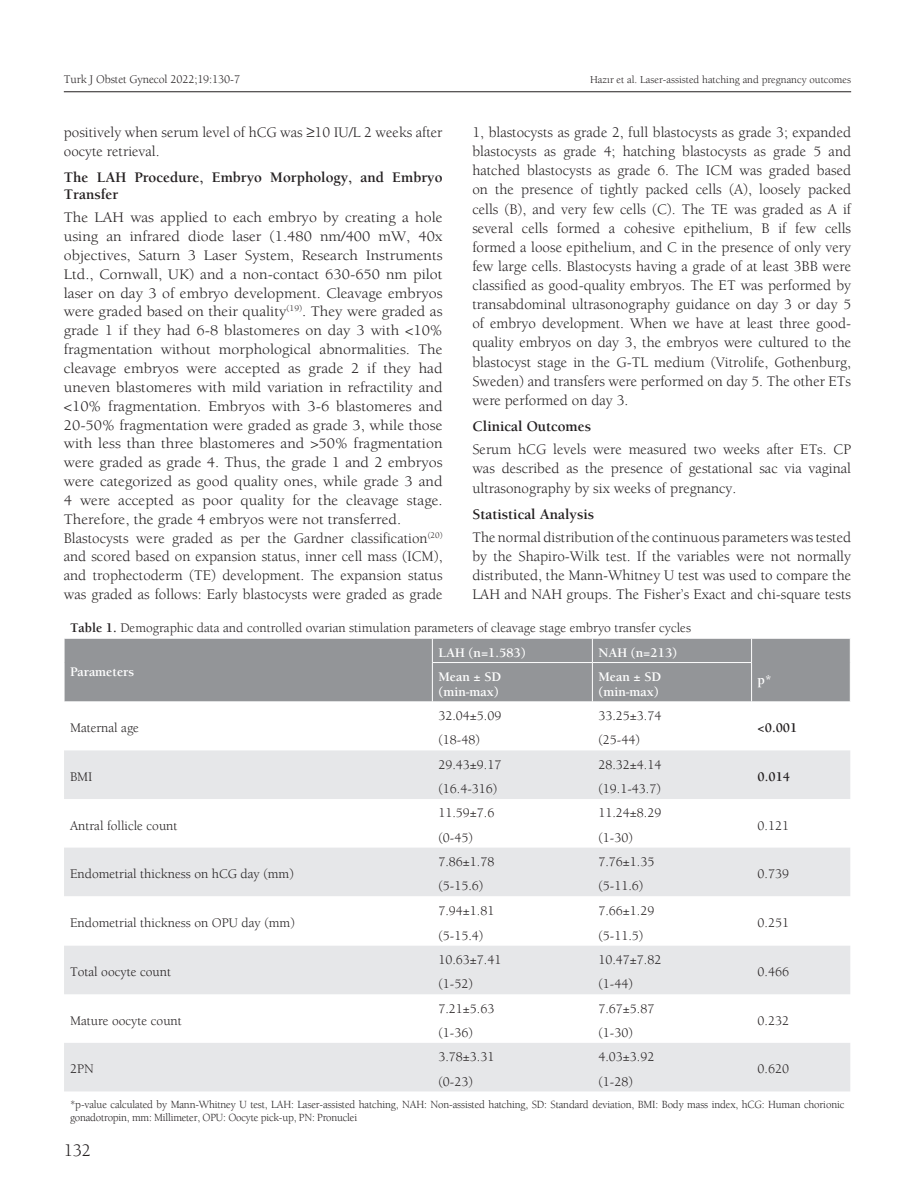
<style>
.page{position:relative;width:915px;height:1191px;background:#fff}
.page>*{position:absolute;margin:0;border:0;box-sizing:border-box;transform-origin:0 0}
.t1{font:18px "Berkeley";color:#231f20}
.YAZI{font:15px/19px "Berkeley";color:#231f20;text-align:justify}
.YAZI-2{font:15px/18.9px "Berkeley";color:#231f20;text-align:justify;scale:1.06 1}
.YAZI-BOLD{font:700 15px/17.4px "Berkeley";color:#231f20}
.TABLO-YAZI{font:13.5px "Berkeley";color:#231f20}
.TABLO-BASLIK{font:13.5px "Berkeley";color:#231f20}
.TABLO-ARA{font:700 13.5px "Berkeley";color:#fff}
.TABLO-YAZI-2{font:700 13.5px "Berkeley";color:#231f20}
.t2{font:12px "Berkeley";letter-spacing:-.01em;color:#231f20}
.TABLO-ALTI{font:11.25px/13.5px "Berkeley";letter-spacing:-.015em;color:#231f20}
.t3{font:10.8px "Berkeley";color:#231f20}
.s1{font-weight:700}
</style>
<div class="page">
<hr style="left:64px;top:91px;width:786px;height:1px;background:#231f20">
<div style="left:65px;top:639px;width:784px;height:62px;background:#939598"></div>
<svg style="left:64px;top:750px;width:786px;height:341px;fill:#e6e7e9"></svg>
<svg style="left:432px;top:639px;width:1px;height:23px"></svg>
<svg style="left:592px;top:639px;width:1px;height:23px"></svg>
<hr style="left:432px;top:662px;width:160px;height:1px;background:#fff">
<hr style="left:432px;top:663px;width:1px;height:38px;background:#fff">
<hr style="left:592px;top:662px;width:159px;height:1px;background:#fff">
<hr style="left:592px;top:663px;width:1px;height:38px;background:#fff">
<svg style="left:751px;top:638px;width:1px;height:24px"></svg>
<hr style="left:751px;top:663px;width:1px;height:38px;background:#fff">
<svg style="left:849px;top:638px;width:1px;height:24px"></svg>
<svg style="left:64px;top:638px;width:1px;height:24px"></svg>
<p class="t2" style="left:64px;top:72px;width:178px">Turk J Obstet Gynecol 2022;19:130-7</p>
<p class="t3" style="left:590px;top:73px;width:262px">Hazır et al. Laser-assisted hatching and pregnancy outcomes</p>
<p class="YAZI" style="left:64px;top:123px;width:380px">positively when serum level of hCG was ≥10 IU/L 2 weeks after oocyte retrieval.</p>
<p class="YAZI-BOLD" style="left:64px;top:168px;width:380px">The LAH Procedure, Embryo Morphology, and Embryo<br>Transfer</p>
<p class="YAZI-2" style="left:64px;top:208px;width:359px">The LAH was applied to each embryo by creating a hole using an infrared diode laser (1.480 nm/400 mW, 40x objectives, Saturn 3 Laser System, Research Instruments Ltd., Cornwall, UK) and a non-contact 630-650 nm pilot laser on day 3 of embryo development. Cleavage embryos were graded based on their quality<sup>(19)</sup>. They were graded as grade 1 if they had 6-8 blastomeres on day 3 with &lt;10% fragmentation without morphological abnormalities. The cleavage embryos were accepted as grade 2 if they had uneven blastomeres with mild variation in refractility and &lt;10% fragmentation. Embryos with 3-6 blastomeres and 20-50% fragmentation were graded as grade 3, while those with less than three blastomeres and &gt;50% fragmentation were graded as grade 4. Thus, the grade 1 and 2 embryos were categorized as good quality ones, while grade 3 and 4 were accepted as poor quality for the cleavage stage.<br>Therefore, the grade 4 embryos were not transferred.</p>
<p class="YAZI" style="left:64px;top:528px;width:380px">Blastocysts were graded as per the Gardner classification<sup>(20) </sup>and scored based on expansion status, inner cell mass (ICM), and trophectoderm (TE) development. The expansion status was graded as follows: Early blastocysts were graded as grade</p>
<p class="YAZI" style="left:472px;top:123px;width:380px">1, blastocysts as grade 2, full blastocysts as grade 3; expanded blastocysts as grade 4; hatching blastocysts as grade 5 and hatched blastocysts as grade 6. The ICM was graded based on the presence of tightly packed cells (A), loosely packed cells (B), and very few cells (C). The TE was graded as A if several cells formed a cohesive epithelium, B if few cells formed a loose epithelium, and C in the presence of only very few large cells. Blastocysts having a grade of at least 3BB were classified as good-quality embryos. The ET was performed by transabdominal ultrasonography guidance on day 3 or day 5 of embryo development. When we have at least three good&shy;quality embryos on day 3, the embryos were cultured to the blastocyst stage in the G-TL medium (Vitrolife, Gothenburg, Sweden) and transfers were performed on day 5. The other ETs were performed on day 3.</p>
<p class="YAZI-BOLD" style="left:472px;top:417px;width:120px">Clinical Outcomes</p>
<p class="YAZI" style="left:472px;top:440px;width:380px">Serum hCG levels were measured two weeks after ETs. CP was described as the presence of gestational sac via vaginal ultrasonography by six weeks of pregnancy.</p>
<p class="YAZI-BOLD" style="left:472px;top:505px;width:123px">Statistical Analysis</p>
<p class="YAZI" style="left:472px;top:527px;width:380px">The normal distribution of the continuous parameters was tested by the Shapiro-Wilk test. If the variables were not normally distributed, the Mann-Whitney U test was used to compare the LAH and NAH groups. The Fisher’s Exact and chi-square tests</p>
<p class="TABLO-BASLIK" style="left:70px;top:619px;width:622px"><span class="s1">Table 1.</span> Demographic data and controlled ovarian stimulation parameters of cleavage stage embryo transfer cycles</p>
<p class="TABLO-ARA" style="left:70px;top:664px;width:66px">Parameters</p>
<p class="TABLO-ARA" style="left:438px;top:644px;width:89px">LAH (n=1.583)</p>
<p class="TABLO-ARA" style="left:598px;top:644px;width:80px">NAH (n=213)</p>
<p class="TABLO-ARA" style="left:438px;top:668px;width:64px">Mean ± SD</p>
<p class="TABLO-ARA" style="left:757px;top:671px;width:15px">p*</p>
<p class="TABLO-ARA" style="left:438px;top:683px;width:62px">(min-max)</p>
<p class="TABLO-ARA" style="left:598px;top:668px;width:64px">Mean ± SD</p>
<p class="TABLO-ARA" style="left:598px;top:683px;width:62px">(min-max)</p>
<p class="TABLO-YAZI" style="left:438px;top:708px;width:65px">32.04±5.09</p>
<p class="TABLO-YAZI" style="left:598px;top:708px;width:65px">33.25±3.74</p>
<p class="TABLO-YAZI" style="left:70px;top:720px;width:70px">Maternal age</p>
<p class="TABLO-YAZI" style="left:438px;top:732px;width:43px">(18-48)</p>
<p class="TABLO-YAZI" style="left:598px;top:732px;width:43px">(25-44)</p>
<p class="TABLO-YAZI-2" style="left:757px;top:720px;width:41px">&lt;0.001</p>
<p class="TABLO-YAZI" style="left:438px;top:756px;width:65px">29.43±9.17</p>
<p class="TABLO-YAZI" style="left:598px;top:756px;width:65px">28.32±4.14</p>
<p class="TABLO-YAZI" style="left:70px;top:768px;width:24px">BMI</p>
<p class="TABLO-YAZI-2" style="left:757px;top:768px;width:34px">0.014</p>
<p class="TABLO-YAZI" style="left:438px;top:780px;width:61px">(16.4-316)</p>
<p class="TABLO-YAZI" style="left:598px;top:780px;width:64px">(19.1-43.7)</p>
<p class="TABLO-YAZI" style="left:438px;top:805px;width:58px">11.59±7.6</p>
<p class="TABLO-YAZI" style="left:598px;top:805px;width:65px">11.24±8.29</p>
<p class="TABLO-YAZI" style="left:70px;top:817px;width:109px">Antral follicle count</p>
<p class="TABLO-YAZI" style="left:757px;top:817px;width:33px">0.121</p>
<p class="TABLO-YAZI" style="left:438px;top:829px;width:36px">(0-45)</p>
<p class="TABLO-YAZI" style="left:598px;top:829px;width:36px">(1-30)</p>
<p class="TABLO-YAZI" style="left:438px;top:853px;width:58px">7.86±1.78</p>
<p class="TABLO-YAZI" style="left:598px;top:853px;width:58px">7.76±1.35</p>
<p class="TABLO-YAZI" style="left:70px;top:865px;width:225px">Endometrial thickness on hCG day (mm)</p>
<p class="TABLO-YAZI" style="left:438px;top:878px;width:47px">(5-15.6)</p>
<p class="TABLO-YAZI" style="left:598px;top:878px;width:47px">(5-11.6)</p>
<p class="TABLO-YAZI" style="left:757px;top:865px;width:33px">0.739</p>
<p class="TABLO-YAZI" style="left:438px;top:902px;width:58px">7.94±1.81</p>
<p class="TABLO-YAZI" style="left:598px;top:902px;width:58px">7.66±1.29</p>
<p class="TABLO-YAZI" style="left:70px;top:914px;width:226px">Endometrial thickness on OPU day (mm)</p>
<p class="TABLO-YAZI" style="left:438px;top:927px;width:47px">(5-15.4)</p>
<p class="TABLO-YAZI" style="left:598px;top:927px;width:47px">(5-11.5)</p>
<p class="TABLO-YAZI" style="left:757px;top:914px;width:33px">0.251</p>
<p class="TABLO-YAZI" style="left:438px;top:951px;width:65px">10.63±7.41</p>
<p class="TABLO-YAZI" style="left:598px;top:951px;width:65px">10.47±7.82</p>
<p class="TABLO-YAZI" style="left:70px;top:963px;width:102px">Total oocyte count</p>
<p class="TABLO-YAZI" style="left:438px;top:976px;width:36px">(1-52)</p>
<p class="TABLO-YAZI" style="left:598px;top:976px;width:36px">(1-44)</p>
<p class="TABLO-YAZI" style="left:757px;top:963px;width:33px">0.466</p>
<p class="TABLO-YAZI" style="left:438px;top:1000px;width:58px">7.21±5.63</p>
<p class="TABLO-YAZI" style="left:598px;top:1000px;width:58px">7.67±5.87</p>
<p class="TABLO-YAZI" style="left:70px;top:1012px;width:113px">Mature oocyte count</p>
<p class="TABLO-YAZI" style="left:438px;top:1024px;width:36px">(1-36)</p>
<p class="TABLO-YAZI" style="left:598px;top:1024px;width:36px">(1-30)</p>
<p class="TABLO-YAZI" style="left:757px;top:1012px;width:33px">0.232</p>
<p class="TABLO-YAZI" style="left:438px;top:1048px;width:58px">3.78±3.31</p>
<p class="TABLO-YAZI" style="left:598px;top:1048px;width:58px">4.03±3.92</p>
<p class="TABLO-YAZI" style="left:70px;top:1061px;width:25px">2PN</p>
<p class="TABLO-YAZI" style="left:757px;top:1061px;width:33px">0.620</p>
<p class="TABLO-YAZI" style="left:438px;top:1073px;width:36px">(0-23)</p>
<p class="TABLO-YAZI" style="left:598px;top:1073px;width:36px">(1-28)</p>
<p class="TABLO-ALTI" style="left:70px;top:1097px;width:775px">*p-value calculated by Mann-Whitney U test, LAH: Laser-assisted hatching, NAH: Non-assisted hatching, SD: Standard deviation, BMI: Body mass index, hCG: Human chorionic gonadotropin, mm: Millimeter, OPU: Oocyte pick-up, PN: Pronuclei</p>
<p class="t1" style="left:64px;top:1139px;width:29px">132</p>
</div>
